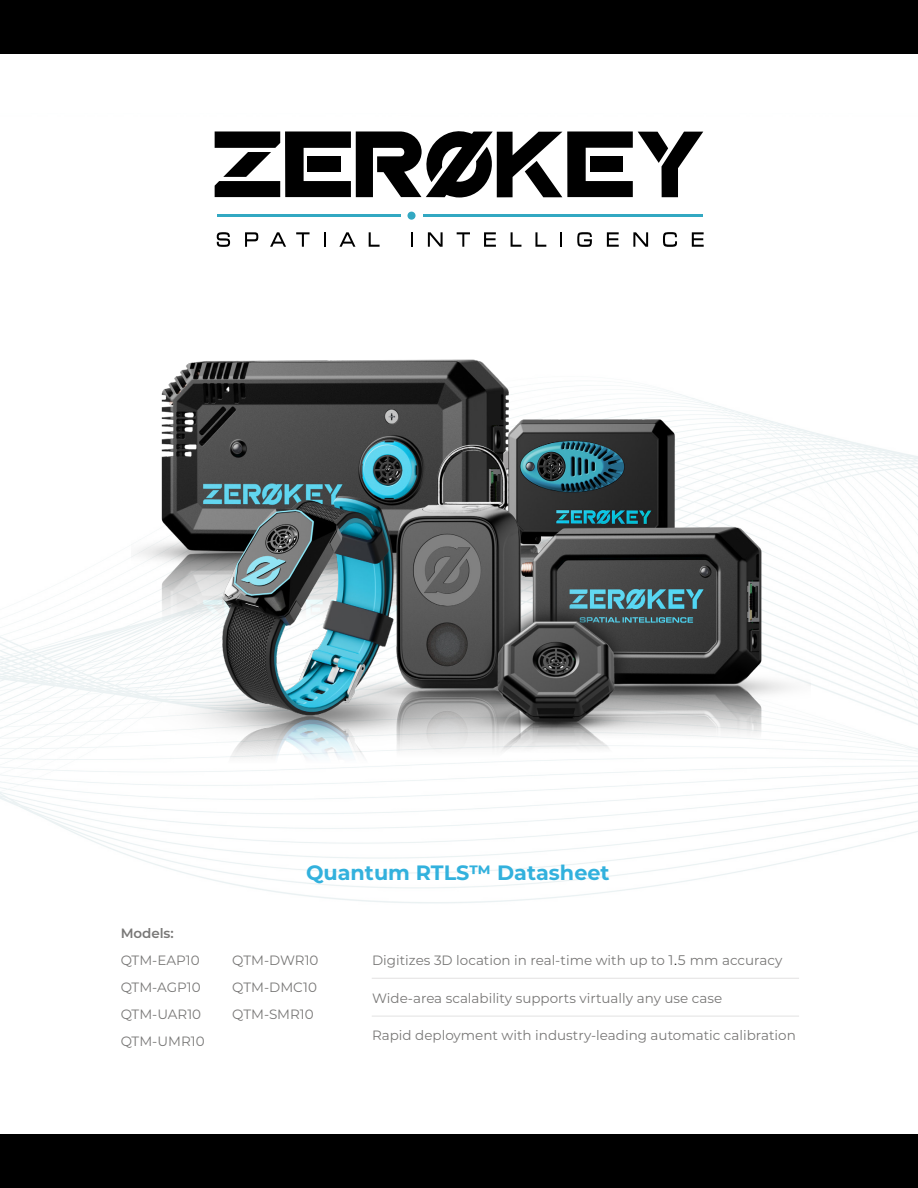
<style>
.page{position:relative;width:918px;height:1188px;background:#fff}
.page>*{position:absolute;margin:0;border:0;box-sizing:border-box;transform-origin:0 0}
.t1{font:700 20.7px "Montserrat";color:#32b1dd}
.t2{font:13.5px/27px "Montserrat";color:#696867}
.t3{font:600 13.5px "Montserrat";color:#696867}
.s1{font-size:13.95px}
.s2{font-size:13.95px;color:#000}
</style>
<div class="page">
<img style="left:0;top:131px;width:918px;height:885px">
<img style="left:132px;top:307px;width:678px;height:504px">
<div style="left:407px;top:212px;width:9px;height:8px;background:#32a8c2;border-radius:50%"></div>
<hr style="left:217px;top:215px;width:183px;height:2px;background:#32a8c2">
<hr style="left:423px;top:215px;width:280px;height:2px;background:#32a8c2">
<svg style="left:217px;top:232px;width:13px;height:15px"></svg>
<svg style="left:245px;top:232px;width:13px;height:15px"></svg>
<svg style="left:270px;top:232px;width:16px;height:15px"></svg>
<svg style="left:296px;top:232px;width:14px;height:15px"></svg>
<svg style="left:324px;top:232px;width:2px;height:15px"></svg>
<svg style="left:339px;top:232px;width:16px;height:15px"></svg>
<svg style="left:369px;top:232px;width:11px;height:15px"></svg>
<svg style="left:411px;top:232px;width:2px;height:15px"></svg>
<svg style="left:428px;top:232px;width:15px;height:15px"></svg>
<svg style="left:457px;top:232px;width:13px;height:15px"></svg>
<svg style="left:484px;top:232px;width:12px;height:15px"></svg>
<svg style="left:511px;top:232px;width:10px;height:15px"></svg>
<svg style="left:535px;top:232px;width:11px;height:15px"></svg>
<svg style="left:560px;top:232px;width:2px;height:15px"></svg>
<svg style="left:577px;top:232px;width:15px;height:15px"></svg>
<svg style="left:607px;top:232px;width:12px;height:15px"></svg>
<svg style="left:633px;top:232px;width:15px;height:15px"></svg>
<svg style="left:663px;top:232px;width:14px;height:15px"></svg>
<svg style="left:692px;top:232px;width:12px;height:15px"></svg>
<svg style="left:215px;top:131px;width:488px;height:67px"></svg>
<div style="left:0;top:0;width:918px;height:54px;background:#000"></div>
<div style="left:0;top:1134px;width:918px;height:54px;background:#000"></div>
<hr style="left:372px;top:978px;width:427px;height:1px;background:#686767">
<hr style="left:372px;top:1016px;width:427px;height:1px;background:#686767">
<h1 class="t1" style="left:306px;top:857px;width:305px">Quantum RTLS™ Datasheet</h1>
<p class="t3" style="left:120px;top:924px;width:55px">Models:</p>
<p class="t2" style="left:120px;top:947px;width:86px">QTM-EAP10<br>QTM-AGP10<br>QTM-UAR10<br>QTM-UMR10</p>
<p class="t2" style="left:232px;top:947px;width:88px;text-align:justify">QTM-DWR10<br>QTM-DMC10<br>QTM-SMR10</p>
<p class="t2" style="left:372px;top:947px;width:412px">Digitizes 3D location in real-time with up to <span class="s1">1</span><span class="s2">.</span><span class="s1">5</span> mm accuracy</p>
<p class="t2" style="left:372px;top:984px;width:352px">Wide-area scalability supports virtually any use case</p>
<p class="t2" style="left:372px;top:1022px;width:425px">Rapid deployment with industry-leading automatic calibration</p>
</div>
